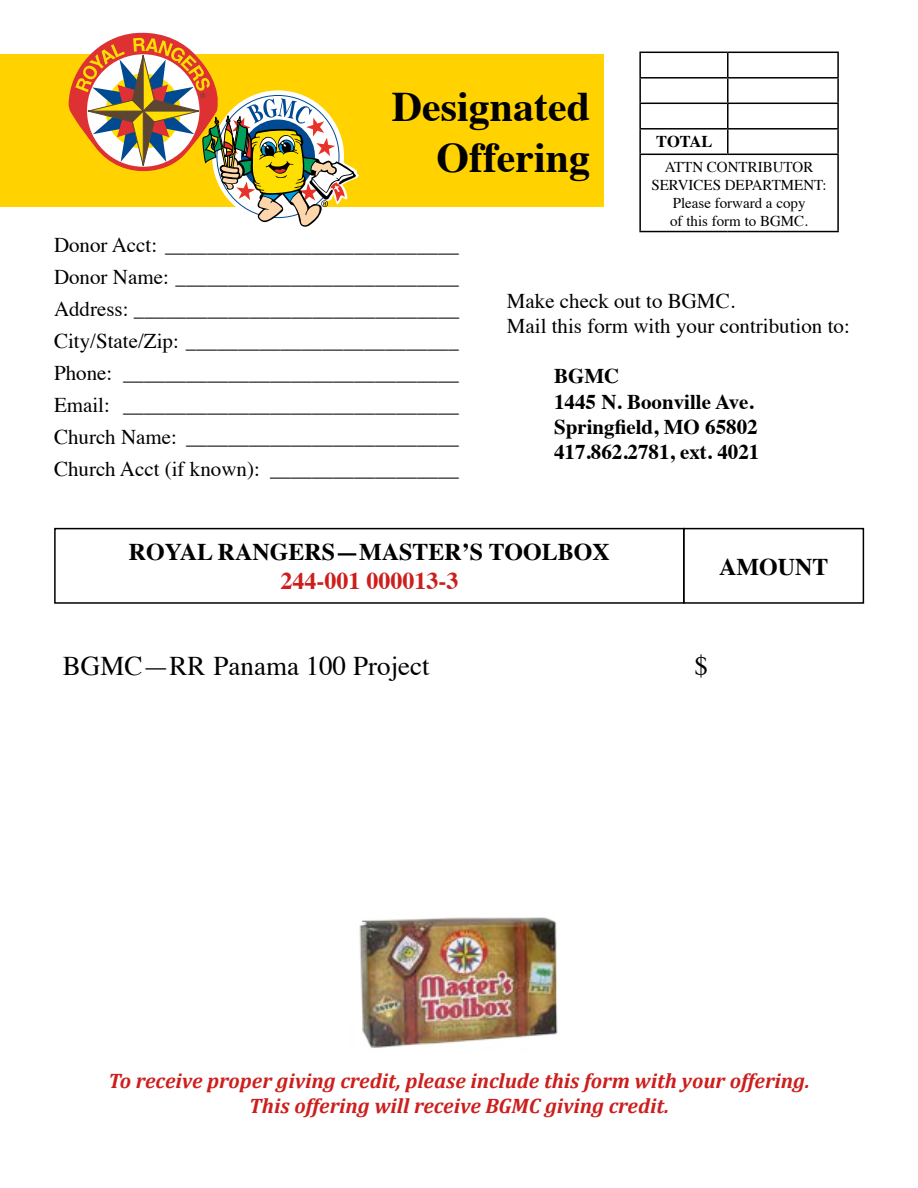
<style>
.page{position:relative;width:918px;height:1188px;background:#fff}
.page>*{position:absolute;margin:0;border:0;box-sizing:border-box;transform-origin:0 0}
.t1{font:700 42px/50.4px "Times";color:#000;text-align:right}
.t2{font:27px "Times";color:#000}
.t3{font:700 24px "Times";color:#000}
.t4{font:700 24px "Times";color:#cc1f1d}
.t5{font:21px/32px "Times";color:#000;text-align:justify}
.t6{font:italic 700 21px/25.2px "Cambria";color:#cc1f1d;text-align:center}
.t7{font:700 21px/25.2px "Times";color:#000}
.t8{font:700 16.5px "Times";letter-spacing:-.01em;color:#000}
.t9{font:15px/18px "Times";color:#000;text-align:center}
</style>
<div class="page">
<div style="left:54px;top:528px;width:631px;height:76px;border:2px solid #000"></div>
<div style="left:683px;top:528px;width:181px;height:76px;border:2px solid #000"></div>
<hr style="left:639px;top:52px;width:89px;height:1px;background:#000">
<hr style="left:639px;top:53px;width:2px;height:24px;background:#000">
<hr style="left:728px;top:52px;width:111px;height:1px;background:#000">
<hr style="left:727px;top:53px;width:2px;height:24px;background:#000">
<hr style="left:837px;top:53px;width:2px;height:24px;background:#000">
<hr style="left:639px;top:77px;width:89px;height:2px;background:#000">
<hr style="left:639px;top:79px;width:2px;height:24px;background:#000">
<hr style="left:728px;top:77px;width:111px;height:2px;background:#000">
<hr style="left:727px;top:79px;width:2px;height:24px;background:#000">
<hr style="left:837px;top:79px;width:2px;height:24px;background:#000">
<hr style="left:639px;top:103px;width:89px;height:1px;background:#000">
<hr style="left:639px;top:104px;width:2px;height:24px;background:#000">
<hr style="left:728px;top:103px;width:111px;height:1px;background:#000">
<hr style="left:727px;top:104px;width:2px;height:24px;background:#000">
<hr style="left:837px;top:104px;width:2px;height:24px;background:#000">
<hr style="left:639px;top:128px;width:89px;height:2px;background:#000">
<hr style="left:639px;top:130px;width:2px;height:24px;background:#000">
<hr style="left:728px;top:128px;width:111px;height:2px;background:#000">
<hr style="left:727px;top:130px;width:2px;height:24px;background:#000">
<hr style="left:837px;top:130px;width:2px;height:24px;background:#000">
<hr style="left:639px;top:154px;width:89px;height:1px;background:#000">
<hr style="left:639px;top:155px;width:2px;height:76px;background:#000">
<hr style="left:728px;top:154px;width:111px;height:1px;background:#000">
<hr style="left:837px;top:155px;width:2px;height:76px;background:#000">
<hr style="left:639px;top:231px;width:89px;height:1px;background:#000">
<hr style="left:728px;top:231px;width:111px;height:1px;background:#000">
<img style="left:359px;top:917px;width:199px;height:131px">
<div style="left:0;top:54px;width:604px;height:153px;background:#ffd200"></div>
<svg style="left:69px;top:33px;width:290px;height:194px"></svg>
<h1 class="t1" style="left:392px;top:78px;width:200px">Designated<br>Offering</h1>
<p class="t8" style="left:656px;top:126px;width:58px">TOTAL</p>
<p class="t9" style="left:651px;top:156px;width:177px">ATTN CONTRIBUTOR<br>SERVICES DEPARTMENT:<br>Please forward a copy<br>of this form to BGMC.</p>
<p class="t5" style="left:54px;top:227px;width:407px">Donor Acct: ____________________________ Donor Name: ___________________________ Address: _______________________________ City/State/Zip: __________________________ Phone: ________________________________ Email: ________________________________ Church Name: __________________________ Church Acct (if known): __________________</p>
<p class="t5" style="left:507px;top:286px;width:345px;line-height:25.2px">Make check out to BGMC.<br>Mail this form with your contribution to:</p>
<p class="t7" style="left:554px;top:362px;width:207px">BGMC<br>1445 N. Boonville Ave.<br>Springfield, MO 65802<br>417.862.2781, ext. 4021</p>
<p class="t3" style="left:129px;top:529px;width:483px">ROYAL RANGERS—MASTER’S TOOLBOX</p>
<p class="t4" style="left:280px;top:558px;width:179px">244-001 000013-3</p>
<p class="t3" style="left:719px;top:544px;width:111px">AMOUNT</p>
<p class="t2" style="left:63px;top:641px;width:368px">BGMC—RR Panama 100 Project</p>
<p class="t2" style="left:694px;top:641px;width:15px">$</p>
<p class="t6" style="left:109px;top:1067px;width:703px">To receive proper giving credit, please include this form with your offering.<br>This offering will receive BGMC giving credit.</p>
</div>
